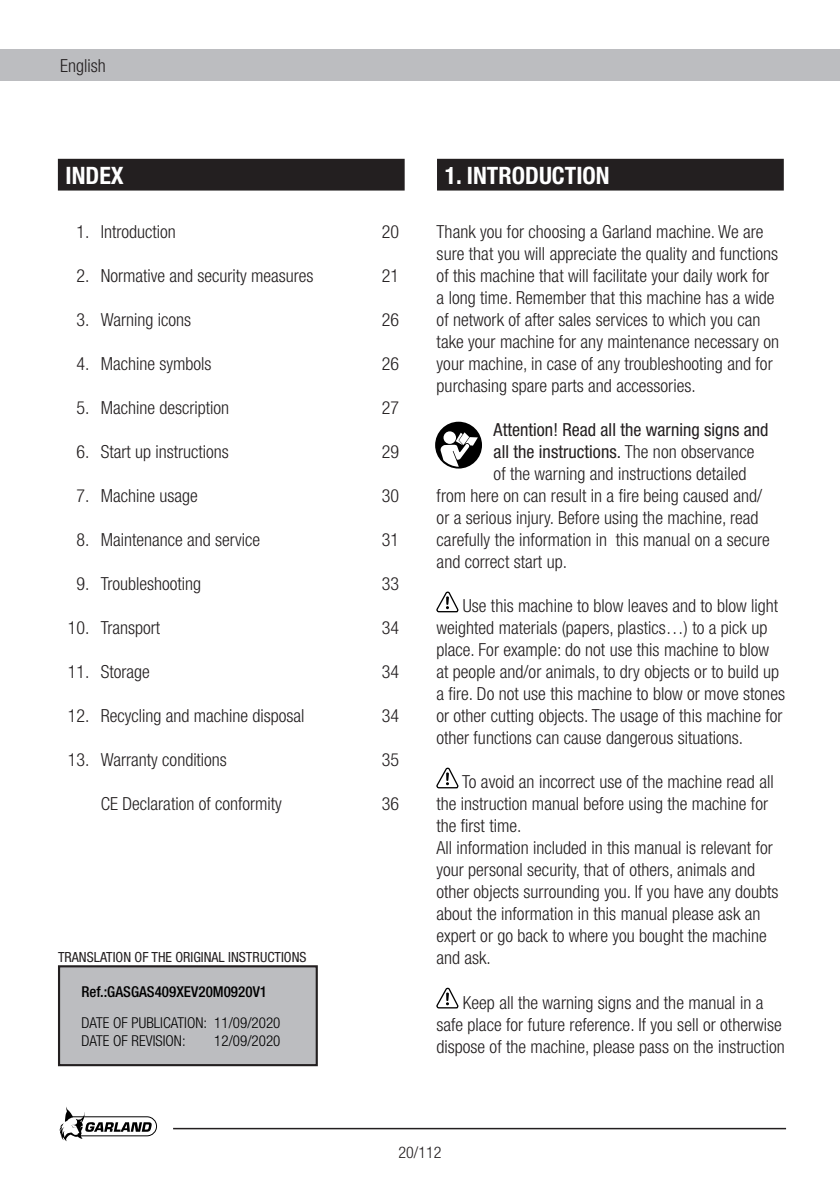
<style>
.page{position:relative;width:840px;height:1191px;background:#fff}
.page>*{position:absolute;margin:0;border:0;box-sizing:border-box;transform-origin:0 0}
.t1{font:700 condensed 24px "Helvetica Neue";color:#fff}
.t2{font:300 condensed 18px/22px "Helvetica Neue";color:#231f20}
.t3{font:condensed 18px "Helvetica Neue";color:#231f20}
.t4{font:300 condensed 16px "Helvetica Neue";color:#231f20}
.t5{font:300 condensed 15px/18px "Helvetica Neue";color:#000}
.t6{font:500 condensed 15px "Helvetica Neue";color:#000}
.t7{font:condensed 14px "Helvetica Neue";color:#231f20}
.s1{font-weight:300}
</style>
<div class="page">
<div style="left:0;top:50px;width:839px;height:31px;background:#bcbdc0"></div>
<svg style="left:59px;top:1107px;width:98px;height:34px"></svg>
<hr style="left:173px;top:1127px;width:612px;height:2px;background:#231f20">
<svg style="left:436px;top:592px;width:23px;height:21px"></svg>
<svg style="left:436px;top:768px;width:23px;height:21px"></svg>
<svg style="left:436px;top:988px;width:23px;height:21px"></svg>
<div style="left:59px;top:160px;width:344px;height:29px;background:#231f20"></div>
<div style="left:58px;top:159px;width:346px;height:31px;border:2px solid #231f20"></div>
<div style="left:438px;top:160px;width:344px;height:29px;background:#231f20"></div>
<div style="left:437px;top:159px;width:346px;height:31px;border:2px solid #231f20"></div>
<div style="left:435px;top:422px;width:46px;height:46px;background:#000;border-radius:50%"></div>
<svg style="left:440px;top:432px;width:37px;height:35px"></svg>
<div style="left:59px;top:966px;width:257px;height:99px;background:#bcbdc0"></div>
<div style="left:58px;top:965px;width:259px;height:101px;border:2px solid #231f20"></div>
<p class="t2" style="left:60px;top:55px;width:47px">English</p>
<h1 class="t1" style="left:66px;top:161px;width:60px">INDEX</h1>
<h1 class="t1" style="left:444px;top:161px;width:166px">1. INTRODUCTION</h1>
<p class="t2" style="left:76px;top:221px;width:101px">1. Introduction</p>
<p class="t2" style="left:381px;top:221px;width:19px">20</p>
<p class="t2" style="left:76px;top:265px;width:238px">2. Normative and security measures</p>
<p class="t2" style="left:381px;top:265px;width:19px">21</p>
<p class="t2" style="left:76px;top:309px;width:116px">3. Warning icons</p>
<p class="t2" style="left:381px;top:309px;width:19px">26</p>
<p class="t2" style="left:76px;top:353px;width:136px">4. Machine symbols</p>
<p class="t2" style="left:381px;top:353px;width:19px">26</p>
<p class="t2" style="left:76px;top:397px;width:154px">5. Machine description</p>
<p class="t2" style="left:381px;top:397px;width:19px">27</p>
<p class="t2" style="left:76px;top:441px;width:154px">6. Start up instructions</p>
<p class="t2" style="left:381px;top:441px;width:19px">29</p>
<p class="t2" style="left:76px;top:485px;width:123px">7. Machine usage</p>
<p class="t2" style="left:381px;top:485px;width:19px">30</p>
<p class="t2" style="left:76px;top:529px;width:185px">8. Maintenance and service</p>
<p class="t2" style="left:381px;top:529px;width:19px">31</p>
<p class="t2" style="left:76px;top:573px;width:126px">9. Troubleshooting</p>
<p class="t2" style="left:381px;top:573px;width:19px">33</p>
<p class="t2" style="left:68px;top:617px;width:94px">10. Transport</p>
<p class="t2" style="left:381px;top:617px;width:19px">34</p>
<p class="t2" style="left:68px;top:661px;width:83px">11. Storage</p>
<p class="t2" style="left:382px;top:661px;width:19px">34</p>
<p class="t2" style="left:68px;top:705px;width:238px">12. Recycling and machine disposal</p>
<p class="t2" style="left:382px;top:705px;width:19px">34</p>
<p class="t2" style="left:68px;top:749px;width:160px">13. Warranty conditions</p>
<p class="t2" style="left:382px;top:749px;width:19px">35</p>
<p class="t2" style="left:101px;top:793px;width:182px">CE Declaration of conformity</p>
<p class="t2" style="left:382px;top:793px;width:19px">36</p>
<p class="t7" style="left:58px;top:949px;width:250px">TRANSLATION OF THE ORIGINAL INSTRUCTIONS</p>
<p class="t6" style="left:81px;top:982px;width:187px">Ref.:GASGAS409XEV20M0920V1</p>
<p class="t5" style="left:81px;top:1013px;width:200px">DATE OF PUBLICATION: 11/09/2020<br>DATE OF REVISION:</p>
<p class="t5" style="left:214px;top:1031px;width:68px">12/09/2020</p>
<p class="t2" style="left:436px;top:221px;width:344px">Thank you for choosing a Garland machine. We are sure that you will appreciate the quality and functions of this machine that will facilitate your daily work for a long time. Remember that this machine has a wide of network of after sales services to which you can take your machine for any maintenance necessary on your machine, in case of any troubleshooting and for purchasing spare parts and accessories.</p>
<p class="t3" style="left:493px;top:419px;width:276px">Attention! Read all the warning signs and</p>
<p class="t3" style="left:493px;top:441px;width:262px">all the instructions. <span class="s1">The non observance</span></p>
<p class="t2" style="left:493px;top:462px;width:254px">of the warning and instructions detailed</p>
<p class="t2" style="left:436px;top:484px;width:327px">from here on can result in a fire being caused and/</p>
<p class="t2" style="left:436px;top:506px;width:323px">or a serious injury. Before using the machine, read</p>
<p class="t2" style="left:436px;top:528px;width:334px">carefully the information in this manual on a secure</p>
<p class="t2" style="left:436px;top:550px;width:132px">and correct start up.</p>
<p class="t2" style="left:436px;top:595px;width:350px;text-indent:26px">Use this machine to blow leaves and to blow light weighted materials (papers, plastics…) to a pick up place. For example: do not use this machine to blow at people and/or animals, to dry objects or to build up a fire. Do not use this machine to blow or move stones or other cutting objects. The usage of this machine for other functions can cause dangerous situations.</p>
<p class="t2" style="left:436px;top:771px;width:343px;text-indent:26px">To avoid an incorrect use of the machine read all the instruction manual before using the machine for the first time.<br>All information included in this manual is relevant for your personal security, that of others, animals and other objects surrounding you. If you have any doubts about the information in this manual please ask an expert or go back to where you bought the machine and ask.</p>
<p class="t2" style="left:436px;top:991px;width:349px;text-align:center">Keep all the warning signs and the manual in a<br>safe place for future reference. If you sell or otherwise dispose of the machine, please pass on the instruction</p>
<p class="t4" style="left:398px;top:1143px;width:45px">20/112</p>
</div>
